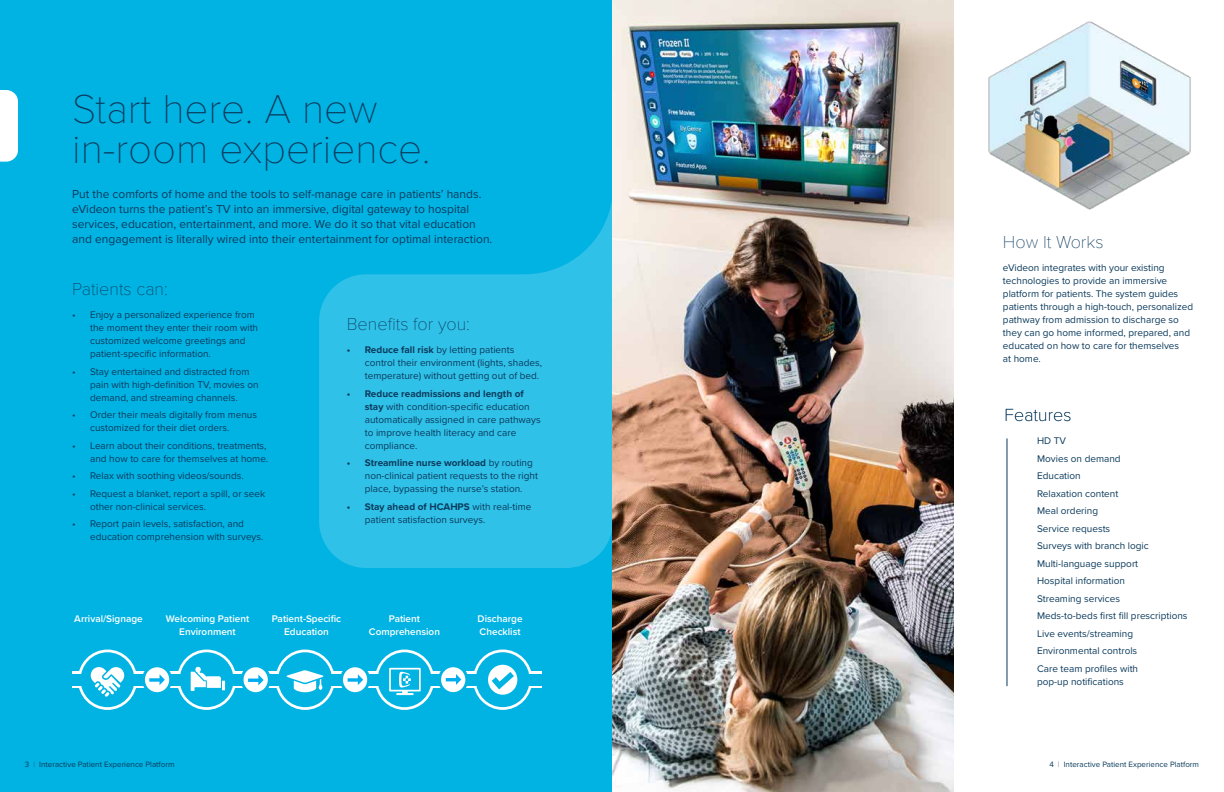
<style>
.page{position:relative;width:1224px;height:792px;background:#fff}
.page>*{position:absolute;margin:0;border:0;box-sizing:border-box;transform-origin:0 0}
.t1{font:100 42px/40px "Proxima Nova T";color:#0b3a5c}
.t2{font:100 18px "Proxima Nova T";color:#0b3a5c}
.t3{font:12px/15px "Proxima Nova";color:#0b3a5c}
.t4{font:10px/13px "Proxima Nova";color:#0b3a5c}
.t5{font:600 10px/13px "Proxima Nova";color:#fff;text-align:center}
.t6{font:8px "Proxima Nova";color:#083a5b}
.s1{font-weight:700}
.s2{font-family:"Proxima Nova T";font-weight:100}
</style>
<div class="page">
<svg style="left:1006px;top:409px;width:64px;height:12px"></svg>
<img style="left:612px;top:0;width:342px;height:792px">
<div style="left:0;top:0;width:612px;height:792px;background:#00b3e3"></div>
<svg style="left:319px;top:201px;width:293px;height:367px;fill:#30c1e8"></svg>
<svg style="left:0;top:90px;width:18px;height:72px"></svg>
<hr style="left:1006px;top:438px;width:1px;height:248px;background:#0b3a5c">
<img style="left:988px;top:21px;width:203px;height:189px">
<hr style="left:72px;top:685px;width:469px;height:3px;background:#fff">
<hr style="left:72px;top:672px;width:469px;height:2px;background:#fff">
<svg style="left:143px;top:666px;width:28px;height:28px"></svg>
<div style="left:142px;top:664px;width:30px;height:31px;border:3px solid #00b3e3;border-radius:50%"></div>
<svg style="left:242px;top:666px;width:27px;height:28px"></svg>
<div style="left:241px;top:664px;width:30px;height:31px;border:3px solid #00b3e3;border-radius:50%"></div>
<svg style="left:341px;top:666px;width:28px;height:28px"></svg>
<div style="left:340px;top:664px;width:30px;height:31px;border:3px solid #00b3e3;border-radius:50%"></div>
<svg style="left:440px;top:666px;width:27px;height:28px"></svg>
<div style="left:438px;top:664px;width:30px;height:31px;border:3px solid #00b3e3;border-radius:50%"></div>
<svg style="left:446px;top:674px;width:15px;height:11px"></svg>
<svg style="left:348px;top:674px;width:15px;height:11px"></svg>
<svg style="left:149px;top:674px;width:16px;height:11px"></svg>
<svg style="left:248px;top:675px;width:16px;height:10px"></svg>
<svg style="left:78px;top:650px;width:59px;height:60px"></svg>
<svg style="left:177px;top:650px;width:59px;height:60px"></svg>
<svg style="left:276px;top:650px;width:59px;height:60px"></svg>
<svg style="left:375px;top:650px;width:59px;height:60px"></svg>
<svg style="left:473px;top:650px;width:59px;height:60px"></svg>
<h1 class="t1" style="left:72px;top:86px;width:360px">Start here. A new in-room experience.</h1>
<p class="t3" style="left:72px;top:186px;width:422px">Put the comforts of home and the tools to self-manage care in patients’ hands. eVideon turns the patient’s TV into an immersive, digital gateway to hospital services, education, entertainment, and more. We do it so that vital education and engagement is literally wired into their entertainment for optimal interaction.</p>
<h2 class="t2" style="left:72px;top:276px;width:97px">Patients can:</h2>
<p class="t4" style="left:90px;top:308px;width:170px;text-indent:-18px">• Enjoy a personalized experience from the moment they enter their room with customized welcome greetings and patient-specific information.</p>
<p class="t4" style="left:90px;top:364px;width:170px;text-indent:-18px">• Stay entertained and distracted from pain with high-definition TV, movies on demand, and streaming channels.</p>
<p class="t4" style="left:90px;top:408px;width:168px;text-indent:-18px">• Order their meals digitally from menus customized for their diet orders.</p>
<p class="t4" style="left:72px;top:438px;width:198px;text-align:right">• Learn about their conditions, treatments, and how to care for themselves at home.</p>
<p class="t4" style="left:72px;top:469px;width:173px">• Relax with soothing videos/sounds.</p>
<p class="t4" style="left:90px;top:486px;width:177px;text-indent:-18px">• Request a blanket, report a spill, or seek other non-clinical services.</p>
<p class="t4" style="left:90px;top:517px;width:175px;text-indent:-18px">• Report pain levels, satisfaction, and education comprehension with surveys.</p>
<h2 class="t2" style="left:347px;top:311px;width:125px">Benefits for you:</h2>
<p class="t4" style="left:365px;top:343px;width:179px;text-indent:-18px"><span class="s1">• Reduce fall risk</span> by letting patients control their environment (lights, shades, temperature) without getting out of bed.</p>
<p class="t4" style="left:365px;top:386px;width:177px;text-indent:-18px"><span class="s1">• Reduce readmissions and length of stay</span> with condition-specific education automatically assigned in care pathways to improve health literacy and care compliance.</p>
<p class="t4" style="left:365px;top:456px;width:175px;text-indent:-18px"><span class="s1">• Streamline nurse workload</span> by routing non-clinical patient requests to the right place, bypassing the nurse’s station.</p>
<p class="t4" style="left:365px;top:499px;width:168px;text-indent:-18px"><span class="s1">• Stay ahead of HCAHPS</span> with real-time patient satisfaction surveys.</p>
<p class="t5" style="left:74px;top:612px;width:70px">Arrival/Signage</p>
<p class="t5" style="left:272px;top:612px;width:71px">Patient-Specific<br>Education</p>
<p class="t5" style="left:478px;top:612px;width:47px;text-align:left">Discharge<br>Checklist</p>
<p class="t5" style="left:166px;top:612px;width:85px">Welcoming Patient<br>Environment</p>
<p class="t5" style="left:369px;top:612px;width:73px">Patient<br>Comprehension</p>
<h2 class="t2" style="left:1003px;top:228px;width:102px">How It Works</h2>
<p class="t4" style="left:1003px;top:261px;width:192px">eVideon integrates with your existing technologies to provide an immersive platform for patients. The system guides patients through a high-touch, personalized pathway from admission to discharge so they can go home informed, prepared, and educated on how to care for themselves<br>at home.</p>
<h2 class="t2" style="left:1005px;top:402px;width:69px">Features</h2>
<p class="t4" style="left:1037px;top:432px;width:152px;line-height:17.5px">HD TV<br>Movies on demand<br>Education<br>Relaxation content<br>Meal ordering<br>Service requests<br>Surveys with branch logic<br>Multi-language support<br>Hospital information<br>Streaming services<br>Meds-to-beds first fill prescriptions<br>Live events/streaming<br>Environmental controls<br>Care team profiles with</p>
<p class="t4" style="left:1037px;top:674px;width:88px">pop-up notifications</p>
<p class="t6" style="left:25px;top:758px;width:151px">3 <span class="s2">|</span> Interactive Patient Experience Platform</p>
<p class="t6" style="left:1049px;top:758px;width:151px">4 <span class="s2">|</span> Interactive Patient Experience Platform</p>
</div>
